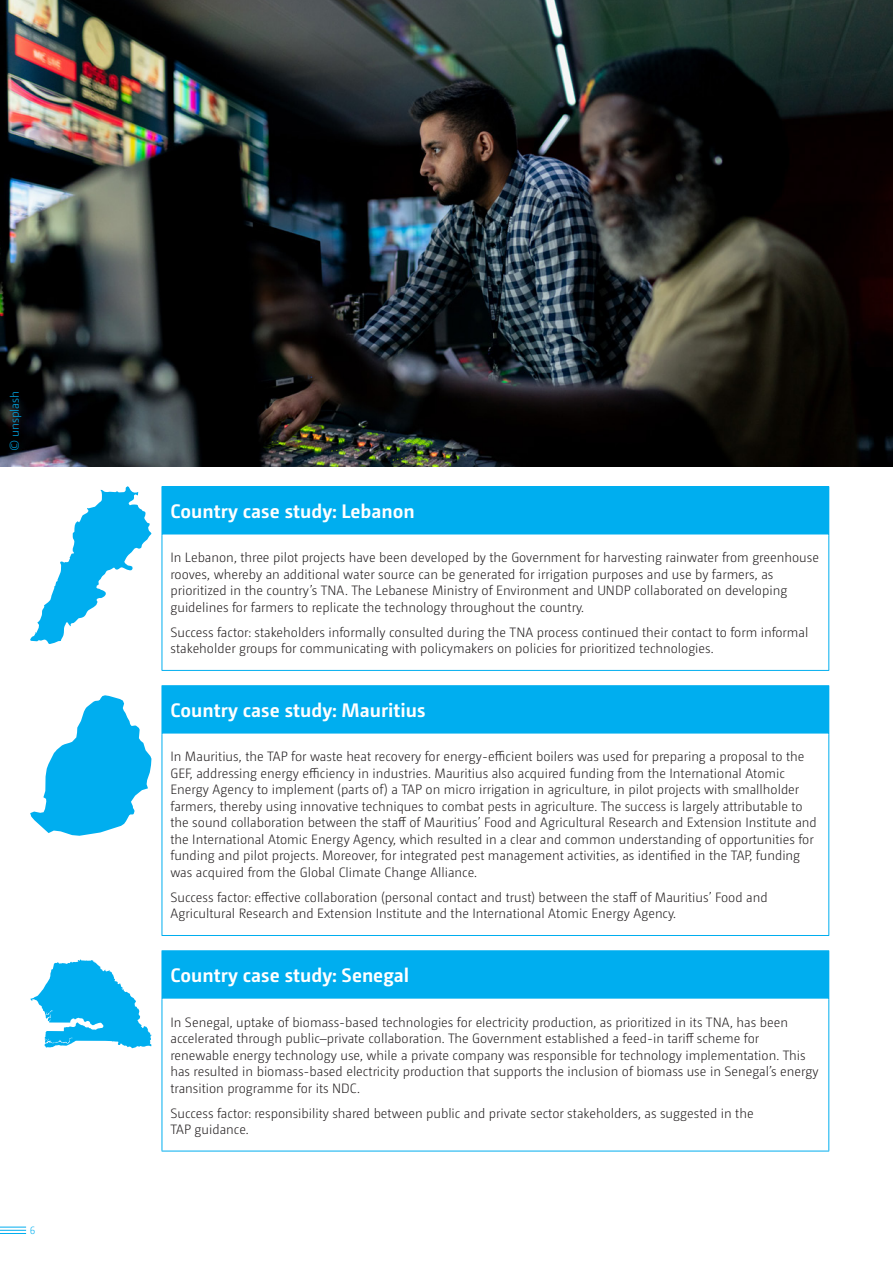
<style>
.page{position:relative;width:893px;height:1263px;background:#fff}
.page>*{position:absolute;margin:0;border:0;box-sizing:border-box;transform-origin:0 0}
.BOX_Title{font:700 19.5px "Camingo Dos Pro";color:#fff}
.BOX_Text{font:300 13.5px/16.5px "Camingo Dos Pro";color:#231f20}
.Photo_copyright{font:300 12px "Camingo Dos Pro";color:#00aeef}
.t1{font:300 10.5px "Camingo Dos Pro";color:#00aeef}
</style>
<div class="page">
<div style="left:162px;top:487px;width:667px;height:48px;background:#00aeef"></div>
<hr style="left:162px;top:534px;width:666px;height:2px;background:#fff">
<hr style="left:162px;top:486px;width:667px;height:1px;background:#00aeef">
<hr style="left:162px;top:487px;width:1px;height:48px;background:#00aeef">
<hr style="left:162px;top:535px;width:1px;height:135px;background:#00aeef">
<hr style="left:828px;top:535px;width:1px;height:135px;background:#00aeef">
<hr style="left:162px;top:670px;width:667px;height:1px;background:#00aeef">
<div style="left:162px;top:686px;width:667px;height:48px;background:#00aeef"></div>
<hr style="left:162px;top:733px;width:666px;height:2px;background:#fff">
<hr style="left:162px;top:685px;width:667px;height:1px;background:#00aeef">
<hr style="left:162px;top:686px;width:1px;height:48px;background:#00aeef">
<hr style="left:162px;top:734px;width:1px;height:201px;background:#00aeef">
<hr style="left:828px;top:734px;width:1px;height:201px;background:#00aeef">
<hr style="left:162px;top:935px;width:667px;height:1px;background:#00aeef">
<div style="left:162px;top:951px;width:667px;height:48px;background:#00aeef"></div>
<hr style="left:162px;top:950px;width:667px;height:1px;background:#00aeef">
<hr style="left:162px;top:999px;width:1px;height:152px;background:#00aeef">
<hr style="left:828px;top:999px;width:1px;height:152px;background:#00aeef">
<hr style="left:162px;top:1151px;width:667px;height:1px;background:#00aeef">
<svg style="left:30px;top:486px;width:121px;height:158px"></svg>
<svg style="left:30px;top:695px;width:121px;height:141px"></svg>
<svg style="left:30px;top:959px;width:121px;height:89px"></svg>
<img style="left:0;top:0;width:893px;height:466px">
<svg style="left:0;top:1227px;width:26px;height:7px"></svg>
<p class="Photo_copyright" style="left:8px;top:451px;width:62px;rotate:-90deg">© unsplash</p>
<p class="t1" style="left:30px;top:1224px;width:7px">6</p>
<p class="BOX_Title" style="left:170px;top:500px;width:246px">Country case study: Lebanon</p>
<p class="BOX_Text" style="left:170px;top:549px;width:650px">In Lebanon, three pilot projects have been developed by the Government for harvesting rainwater from greenhouse rooves, whereby an additional water source can be generated for irrigation purposes and use by farmers, as prioritized in the country’s TNA. The Lebanese Ministry of Environment and UNDP collaborated on developing guidelines for farmers to replicate the technology throughout the country.</p>
<p class="BOX_Text" style="left:170px;top:624px;width:639px">Success factor: stakeholders informally consulted during the TNA process continued their contact to form informal stakeholder groups for communicating with policymakers on policies for prioritized technologies.</p>
<p class="BOX_Title" style="left:170px;top:699px;width:256px">Country case study: Mauritius</p>
<p class="BOX_Text" style="left:170px;top:748px;width:648px">In Mauritius, the TAP for waste heat recovery for energy-efficient boilers was used for preparing a proposal to the GEF, addressing energy efficiency in industries. Mauritius also acquired funding from the International Atomic Energy Agency to implement (parts of) a TAP on micro irrigation in agriculture, in pilot projects with smallholder farmers, thereby using innovative techniques to combat pests in agriculture. The success is largely attributable to the sound collaboration between the staff of Mauritius’ Food and Agricultural Research and Extension Institute and the International Atomic Energy Agency, which resulted in a clear and common understanding of opportunities for funding and pilot projects. Moreover, for integrated pest management activities, as identified in the TAP, funding was acquired from the Global Climate Change Alliance.</p>
<p class="BOX_Text" style="left:170px;top:889px;width:599px">Success factor: effective collaboration (personal contact and trust) between the staff of Mauritius’ Food and<br>Agricultural Research and Extension Institute and the International Atomic Energy Agency.</p>
<p class="BOX_Title" style="left:170px;top:964px;width:240px">Country case study: Senegal</p>
<p class="BOX_Text" style="left:170px;top:1013px;width:650px">In Senegal, uptake of biomass-based technologies for electricity production, as prioritized in its TNA, has been accelerated through public–private collaboration. The Government established a feed-in tariff scheme for renewable energy technology use, while a private company was responsible for technology implementation. This has resulted in biomass-based electricity production that supports the inclusion of biomass use in Senegal’s energy transition programme for its NDC.</p>
<p class="BOX_Text" style="left:170px;top:1105px;width:585px">Success factor: responsibility shared between public and private sector stakeholders, as suggested in the<br>TAP guidance.</p>
</div>
